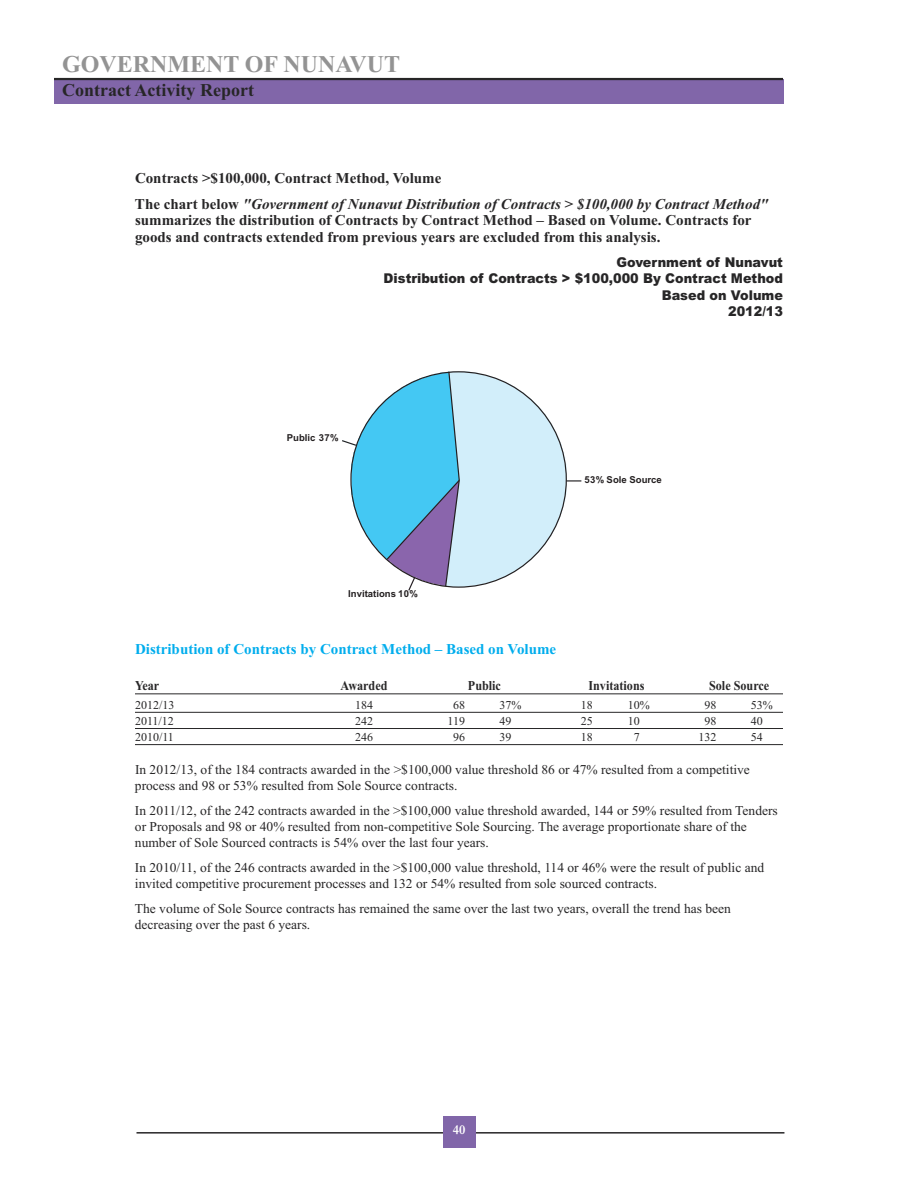
<style>
.page{position:relative;width:918px;height:1188px;background:#fff}
.page>*{position:absolute;margin:0;border:0;box-sizing:border-box;transform-origin:0 0}
.t1{font:700 24px "Times New Roman";color:#939393}
.t2{font:700 18px "Times New Roman";color:#272627}
.t3{font:700 15px/16.5px "Times New Roman";color:#272627}
.t4{font:italic 700 15px/25.2px "Times New Roman";color:#272627}
.t5{font:700 15px "Times New Roman";color:#00aded}
.t6{font:13.5px/16.2px "Times New Roman";color:#272627}
.t7{font:900 13.5px/16.4px "Arial";color:#272627;text-align:right;scale:.95 1}
.t8{font:700 13.5px "Times New Roman";color:#272627;scale:.9 1}
.t9{font:700 13.5px "Garamond";color:#fff}
.t10{font:12px "Times New Roman";color:#272627}
.t11{font:700 9.6px "Arial";color:#231f20}
.s1{font-style:normal}
</style>
<div class="page">
<div style="left:54px;top:79px;width:729px;height:25px;background:#8166a9"></div>
<hr style="left:54px;top:78px;width:729px;height:2px;background:#272627">
<hr style="left:136px;top:1132px;width:648px;height:2px;background:#272627">
<div style="left:443px;top:1116px;width:33px;height:31px;background:#8166a9"></div>
<hr style="left:135px;top:693px;width:648px;height:1px;background:#272627">
<hr style="left:135px;top:712px;width:648px;height:1px;background:#272627">
<hr style="left:135px;top:728px;width:648px;height:1px;background:#272627">
<hr style="left:135px;top:744px;width:648px;height:1px;background:#272627">
<svg style="left:342px;top:371px;width:239px;height:220px"></svg>
<h1 class="t1" style="left:62px;top:49px;width:340px">GOVERNMENT OF NUNAVUT</h1>
<h2 class="t2" style="left:62px;top:79px;width:193px">Contract Activity Report</h2>
<p class="t4" style="left:135px;top:166px;width:635px"><span class="s1">Contracts &gt;$100,000, Contract Method, Volume<br>The chart below</span> "Government of Nunavut Distribution of Contracts &gt; $100,000 by Contract Method"</p>
<p class="t3" style="left:135px;top:212px;width:618px">summarizes the distribution of Contracts by Contract Method – Based on Volume. Contracts for goods and contracts extended from previous years are excluded from this analysis.</p>
<p class="t7" style="left:384px;top:254px;width:422px">Government of Nunavut<br>Distribution of Contracts &gt; $100,000 By Contract Method<br>Based on Volume<br>2012/13</p>
<p class="t11" style="left:287px;top:431px;width:53px">Public 37%</p>
<p class="t11" style="left:348px;top:588px;width:71px">Invitations 10%</p>
<p class="t11" style="left:585px;top:473px;width:79px">53% Sole Source</p>
<p class="t5" style="left:135px;top:640px;width:423px">Distribution of Contracts by Contract Method – Based on Volume</p>
<p class="t8" style="left:135px;top:677px;width:28px">Year</p>
<p class="t8" style="left:340px;top:677px;width:54px">Awarded</p>
<p class="t8" style="left:468px;top:677px;width:38px">Public</p>
<p class="t8" style="left:588px;top:677px;width:64px">Invitations</p>
<p class="t8" style="left:709px;top:677px;width:68px">Sole Source</p>
<p class="t10" style="left:135px;top:698px;width:41px">2012/13</p>
<p class="t10" style="left:355px;top:698px;width:19px">184</p>
<p class="t10" style="left:453px;top:698px;width:13px">68</p>
<p class="t10" style="left:500px;top:698px;width:23px">37%</p>
<p class="t10" style="left:581px;top:698px;width:13px">18</p>
<p class="t10" style="left:628px;top:698px;width:23px">10%</p>
<p class="t10" style="left:704px;top:698px;width:13px">98</p>
<p class="t10" style="left:751px;top:698px;width:23px">53%</p>
<p class="t10" style="left:135px;top:714px;width:40px">2011/12</p>
<p class="t10" style="left:355px;top:714px;width:19px">242</p>
<p class="t10" style="left:447px;top:714px;width:19px">119</p>
<p class="t10" style="left:500px;top:714px;width:13px">49</p>
<p class="t10" style="left:581px;top:714px;width:13px">25</p>
<p class="t10" style="left:628px;top:714px;width:13px">10</p>
<p class="t10" style="left:704px;top:714px;width:13px">98</p>
<p class="t10" style="left:751px;top:714px;width:13px">40</p>
<p class="t10" style="left:135px;top:730px;width:40px">2010/11</p>
<p class="t10" style="left:355px;top:730px;width:19px">246</p>
<p class="t10" style="left:453px;top:730px;width:13px">96</p>
<p class="t10" style="left:500px;top:730px;width:13px">39</p>
<p class="t10" style="left:581px;top:730px;width:13px">18</p>
<p class="t10" style="left:634px;top:730px;width:7px">7</p>
<p class="t10" style="left:698px;top:730px;width:19px">132</p>
<p class="t10" style="left:751px;top:730px;width:13px">54</p>
<p class="t6" style="left:135px;top:761px;width:616px">In 2012/13, of the 184 contracts awarded in the &gt;$100,000 value threshold 86 or 47% resulted from a competitive process and 98 or 53% resulted from Sole Source contracts.</p>
<p class="t6" style="left:135px;top:802px;width:644px">In 2011/12, of the 242 contracts awarded in the &gt;$100,000 value threshold awarded, 144 or 59% resulted from Tenders or Proposals and 98 or 40% resulted from non-competitive Sole Sourcing. The average proportionate share of the number of Sole Sourced contracts is 54% over the last four years.</p>
<p class="t6" style="left:135px;top:859px;width:631px">In 2010/11, of the 246 contracts awarded in the &gt;$100,000 value threshold, 114 or 46% were the result of public and invited competitive procurement processes and 132 or 54% resulted from sole sourced contracts.</p>
<p class="t6" style="left:135px;top:900px;width:598px">The volume of Sole Source contracts has remained the same over the last two years, overall the trend has been decreasing over the past 6 years.</p>
<p class="t9" style="left:453px;top:1122px;width:14px">40</p>
</div>
